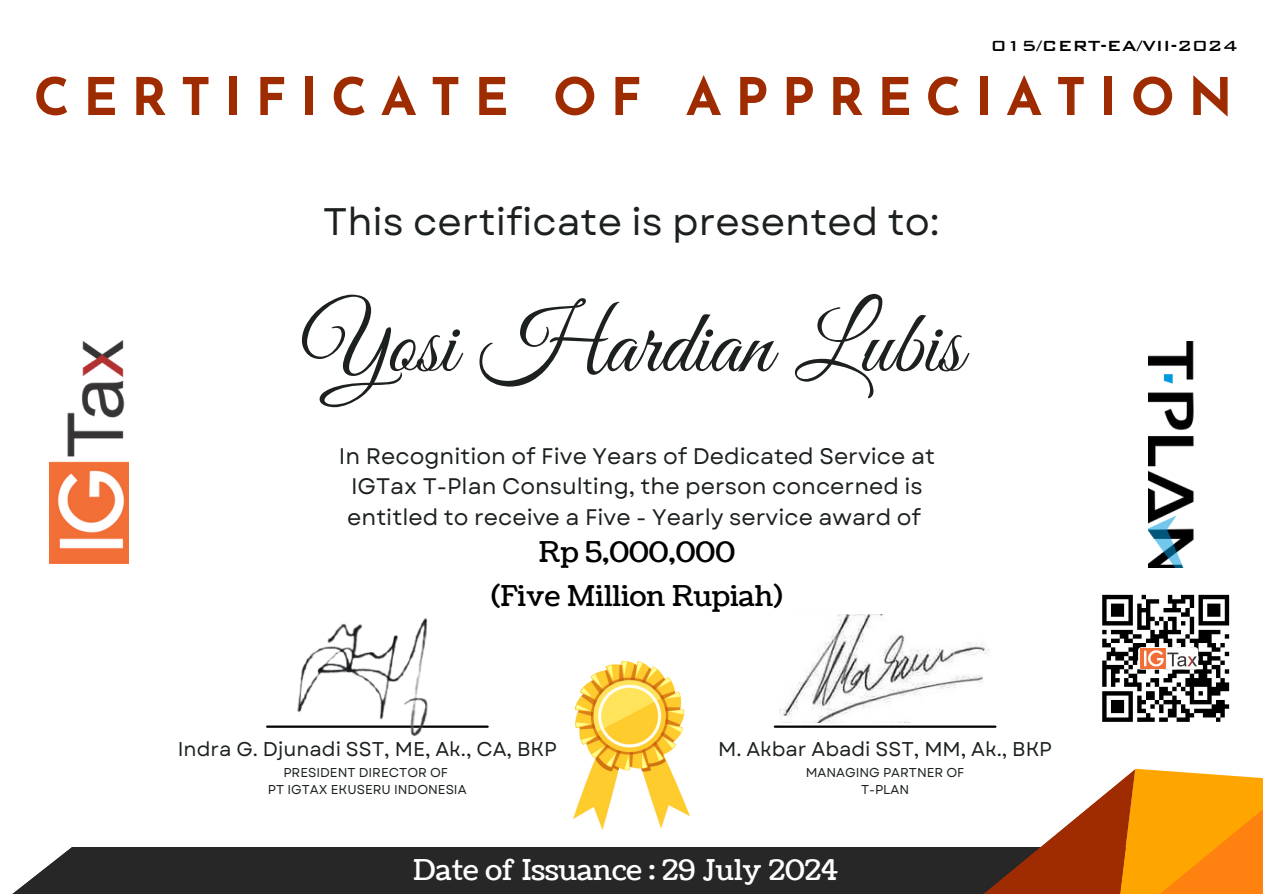
<style>
.page{position:relative;width:1263px;height:894px;background:#fff}
.page>*{position:absolute;margin:0;border:0;box-sizing:border-box;transform-origin:0 0}
.t1{font:90.75px "Great Vibes";color:#1c2120}
.t2{font:700 51.6px "Josefin Sans";letter-spacing:.265em;color:#9f2b00}
.t3{font:38.4px "Garet";color:#1c2120}
.t4{font:28.5px "Coustard";color:#000}
.t5{font:28.5px "Coustard";color:#fffefe}
.t6{font:22.5px/30.3px "Garet";color:#1c2120;text-align:center}
.t7{font:19.95px "Garet";color:#1c2120}
.t8{font:500 19.65px "Bank Gothic BT";color:#000}
.t9{font:12.9px/16.8px "Garet";color:#1c2120;text-align:center}
</style>
<div class="page">
<hr style="left:267px;top:725px;width:221px;height:2px;background:#000">
<hr style="left:775px;top:725px;width:220px;height:2px;background:#000">
<div style="left:0;top:847px;width:1263px;height:46px;background:#272727"></div>
<svg style="left:985px;top:768px;width:278px;height:125px"></svg>
<svg style="left:0;top:847px;width:72px;height:46px"></svg>
<img style="left:573px;top:661px;width:116px;height:168px">
<img style="left:50px;top:341px;width:79px;height:222px">
<img style="left:1148px;top:341px;width:46px;height:226px">
<img style="left:779px;top:614px;width:211px;height:108px">
<img style="left:275px;top:618px;width:192px;height:119px">
<svg style="left:1102px;top:594px;width:128px;height:128px"></svg>
<div style="left:1138px;top:647px;width:60px;height:22px;background:#fffefe;border-radius:3px"></div>
<img style="left:1140px;top:648px;width:56px;height:20px">
<p class="t8" style="left:991px;top:35px;width:248px">015/CERT-EA/VII-2024</p>
<p class="t2" style="left:34px;top:76px;width:1200px">CERTIFICATE OF APPRECIATION</p>
<p class="t3" style="left:323px;top:194px;width:618px">This certificate is presented to:</p>
<p class="t1" style="left:300px;top:294px;width:664px">Yosi Hardian Lubis</p>
<p class="t6" style="left:339px;top:441px;width:598px">In Recognition of Five Years of Dedicated Service at<br>IGTax T-Plan Consulting, the person concerned is entitled to receive a Five - Yearly service award of</p>
<p class="t4" style="left:539px;top:532px;width:198px">Rp 5,000,000</p>
<p class="t4" style="left:491px;top:577px;width:293px">(Five Million Rupiah)</p>
<h2 class="t7" style="left:178px;top:734px;width:380px">Indra G. Djunadi SST, ME, Ak., CA, BKP</h2>
<h4 class="t7" style="left:718px;top:734px;width:335px">M. Akbar Abadi SST, MM, Ak., BKP</h4>
<p class="t9" style="left:283px;top:763px;width:166px">PRESIDENT DIRECTOR OF</p>
<h3 class="t9" style="left:268px;top:780px;width:200px">PT IGTAX EKUSERU INDONESIA</h3>
<p class="t9" style="left:806px;top:763px;width:160px">MANAGING PARTNER OF<br>T-PLAN</p>
<h6 class="t5" style="left:413px;top:850px;width:427px">Date of Issuance : 29 July 2024</h6>
</div>
